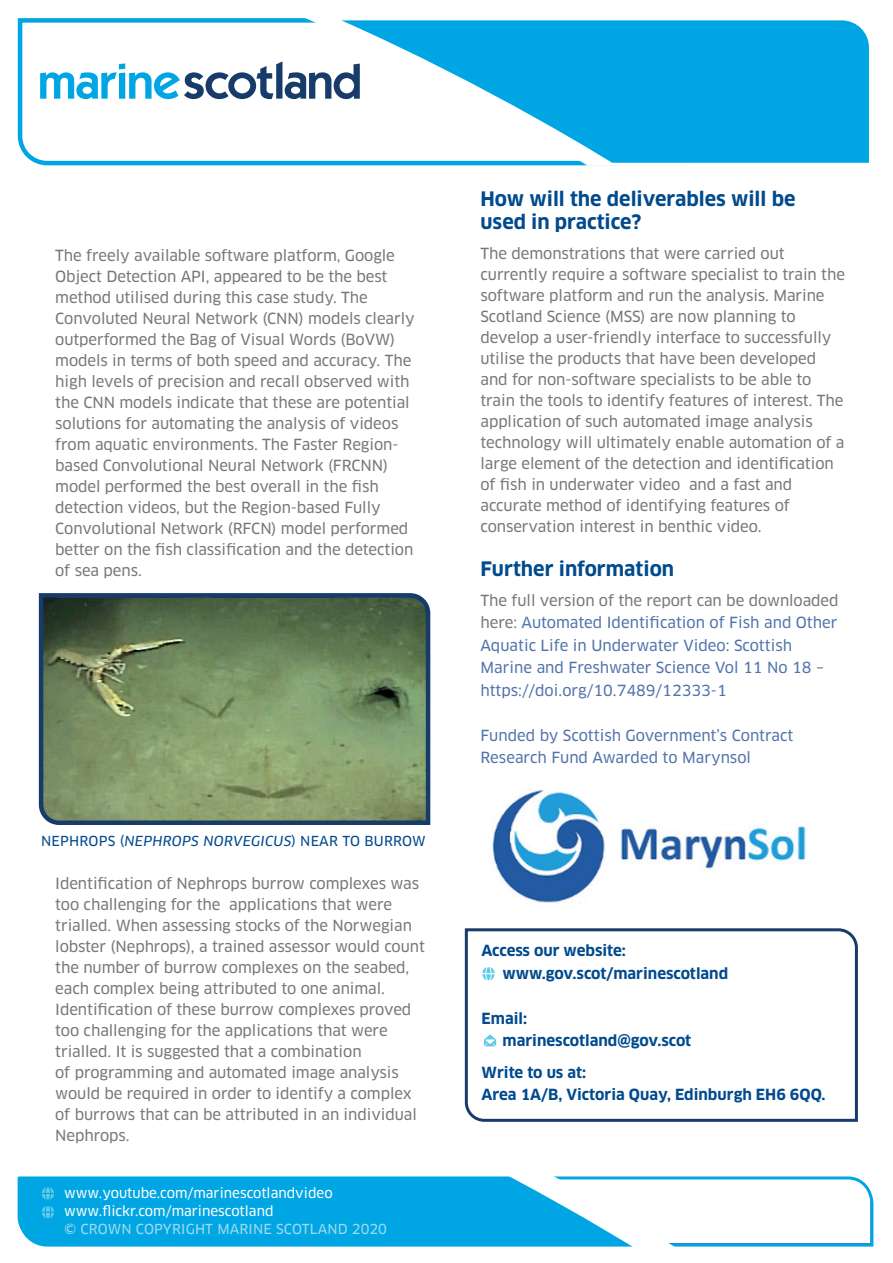
<style>
.page{position:relative;width:893px;height:1263px;background:#fff}
.page>*{position:absolute;margin:0;border:0;box-sizing:border-box;transform-origin:0 0}
.t1{font:700 19.5px/23.4px "Clan OT";color:#004a8d}
.t2{font:15px/21px "Clan OT News";letter-spacing:-.005em;color:#76787b}
.t3{font:15px/22.5px "Clan OT News";color:#5274ab}
.t4{font:700 15px/22.5px "Clan OT";color:#004a8d}
.t5{font:13.5px/18px "Clan OT News";color:#fff}
.t6{font:13.5px "Clan OT News";letter-spacing:.015em;color:#004a8d}
.t7{font:13.5px "Clan OT News";letter-spacing:.01em;color:#9ddbef}
.s1{font-family:"Clan OT News Ita"}
.s2{color:#76787b}
</style>
<div class="page">
<svg style="left:17px;top:18px;width:272px;height:148px"></svg>
<svg style="left:289px;top:18px;width:396px;height:148px"></svg>
<svg style="left:341px;top:20px;width:528px;height:143px;fill:#00a6e4"></svg>
<svg style="left:40px;top:61px;width:320px;height:38px"></svg>
<div style="left:17px;top:1176px;width:857px;height:71px;background:#00a6e4"></div>
<svg style="left:360px;top:1176px;width:512px;height:71px"></svg>
<svg style="left:42px;top:1187px;width:12px;height:13px"></svg>
<svg style="left:42px;top:1206px;width:12px;height:12px"></svg>
<svg style="left:38px;top:593px;width:393px;height:232px;background:#708762"></svg>
<svg style="left:464px;top:928px;width:394px;height:194px"></svg>
<img style="left:492px;top:790px;width:314px;height:113px">
<p class="t2" style="left:55px;top:245px;width:361px">The freely available software platform, Google Object Detection API, appeared to be the best method utilised during this case study. The Convoluted Neural Network (CNN) models clearly outperformed the Bag of Visual Words (BoVW) models in terms of both speed and accuracy. The high levels of precision and recall observed with the CNN models indicate that these are potential solutions for automating the analysis of videos from aquatic environments. The Faster Region&shy;based Convolutional Neural Network (FRCNN) model performed the best overall in the fish detection videos, but the Region-based Fully Convolutional Network (RFCN) model performed better on the fish classification and the detection of sea pens.</p>
<p class="t6" style="left:41px;top:833px;width:386px">NEPHROPS (<span class="s1">NEPHROPS NORVEGICUS</span>) NEAR TO BURROW</p>
<p class="t2" style="left:55px;top:873px;width:371px">Identification of Nephrops burrow complexes was too challenging for the applications that were trialled. When assessing stocks of the Norwegian lobster (Nephrops), a trained assessor would count the number of burrow complexes on the seabed, each complex being attributed to one animal.<br>Identification of these burrow complexes proved too challenging for the applications that were trialled. It is suggested that a combination<br>of programming and automated image analysis would be required in order to identify a complex of burrows that can be attributed in an individual Nephrops.</p>
<p class="t5" style="left:64px;top:1183px;width:270px">www.youtube.com/marinescotlandvideo www.flickr.com/marinescotland</p>
<p class="t7" style="left:64px;top:1220px;width:324px">© CROWN COPYRIGHT MARINE SCOTLAND 2020</p>
<h1 class="t1" style="left:480px;top:187px;width:316px">How will the deliverables will be used in practice?</h1>
<p class="t2" style="left:480px;top:243px;width:366px">The demonstrations that were carried out currently require a software specialist to train the software platform and run the analysis. Marine Scotland Science (MSS) are now planning to develop a user-friendly interface to successfully utilise the products that have been developed and for non-software specialists to be able to train the tools to identify features of interest. The application of such automated image analysis technology will ultimately enable automation of a large element of the detection and identification of fish in underwater video and a fast and accurate method of identifying features of conservation interest in benthic video.</p>
<h1 class="t1" style="left:480px;top:557px;width:195px">Further information</h1>
<p class="t3" style="left:480px;top:589px;width:360px"><span class="s2">The full version of the report can be downloaded here:</span> Automated Identification of Fish and Other Aquatic Life in Underwater Video: Scottish Marine and Freshwater Science Vol 11 No 18 – https://doi.org/10.7489/12333-1</p>
<p class="t3" style="left:480px;top:724px;width:314px">Funded by Scottish Government’s Contract<br>Research Fund Awarded to Marynsol</p>
<p class="t4" style="left:503px;top:939px;width:227px;text-indent:-21px">Access our website: www.gov.scot/marinescotland</p>
<p class="t4" style="left:503px;top:1007px;width:190px;text-indent:-21px">Email: marinescotland@gov.scot</p>
<p class="t4" style="left:482px;top:1061px;width:346px">Write to us at:<br>Area 1A/B, Victoria Quay, Edinburgh EH6 6QQ.</p>
</div>
